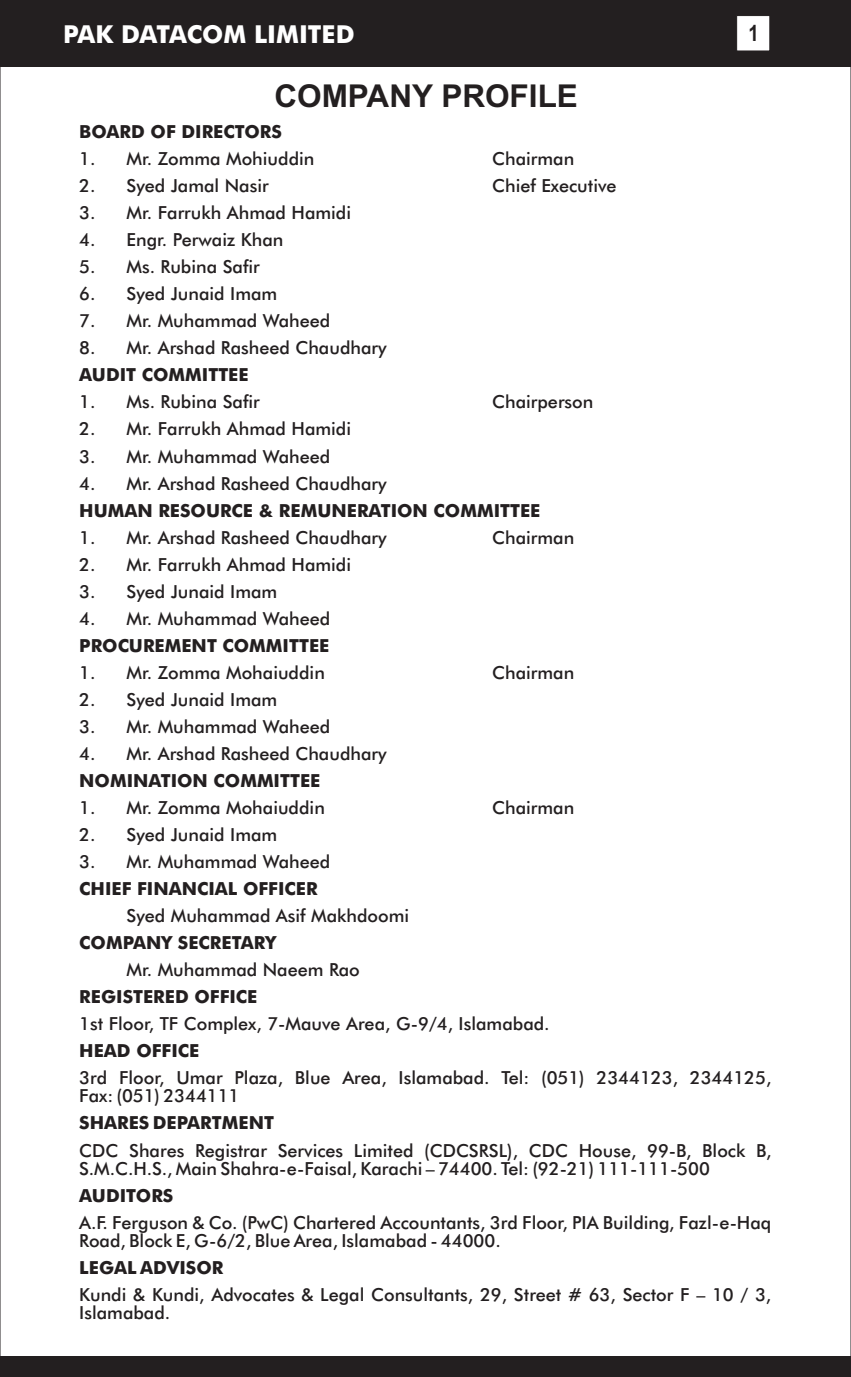
<style>
.page{position:relative;width:851px;height:1377px;background:#fff}
.page>*{position:absolute;margin:0;border:0;box-sizing:border-box;transform-origin:0 0}
.t1{font:700 31.5px "Arial";color:#231f20}
.t2{font:700 24.75px "Futura BT";color:#fff}
.t3{font:700 22.5px "Arial Narrow";color:#231f20}
.t4{font:500 18px/18px "Futura BT";color:#231f20}
.t5{font:700 18px "Futura BT";color:#231f20}
</style>
<div class="page">
<div style="left:0;top:1356px;width:850px;height:21px;background:#231f20"></div>
<div style="left:0;top:0;width:850px;height:67px;background:#231f20"></div>
<svg style="left:736px;top:16px;width:34px;height:35px"></svg>
<h2 class="t2" style="left:63px;top:24px;width:293px">PAK DATACOM LIMITED</h2>
<p class="t3" style="left:748px;top:25px;width:12px">1</p>
<h1 class="t1" style="left:274px;top:84px;width:305px">COMPANY PROFILE</h1>
<p class="t5" style="left:79px;top:124px;width:204px">BOARD OF DIRECTORS</p>
<p class="t4" style="left:79px;top:151px;width:237px">1. Mr. Zomma Mohiuddin</p>
<p class="t4" style="left:492px;top:151px;width:84px">Chairman</p>
<p class="t4" style="left:79px;top:178px;width:191px">2. Syed Jamal Nasir</p>
<p class="t4" style="left:492px;top:178px;width:126px">Chief Executive</p>
<p class="t4" style="left:79px;top:206px;width:273px">3. Mr. Farrukh Ahmad Hamidi</p>
<p class="t4" style="left:79px;top:233px;width:206px">4. Engr. Perwaiz Khan</p>
<p class="t4" style="left:79px;top:260px;width:182px">5. Ms. Rubina Safir</p>
<p class="t4" style="left:79px;top:287px;width:199px">6. Syed Junaid Imam</p>
<p class="t4" style="left:79px;top:314px;width:252px">7. Mr. Muhammad Waheed</p>
<p class="t4" style="left:79px;top:341px;width:309px">8. Mr. Arshad Rasheed Chaudhary</p>
<p class="t5" style="left:79px;top:368px;width:171px">AUDIT COMMITTEE</p>
<p class="t4" style="left:79px;top:395px;width:182px">1. Ms. Rubina Safir</p>
<p class="t4" style="left:492px;top:395px;width:103px">Chairperson</p>
<p class="t4" style="left:79px;top:422px;width:273px">2. Mr. Farrukh Ahmad Hamidi</p>
<p class="t4" style="left:79px;top:449px;width:252px">3. Mr. Muhammad Waheed</p>
<p class="t4" style="left:79px;top:476px;width:309px">4. Mr. Arshad Rasheed Chaudhary</p>
<p class="t5" style="left:79px;top:503px;width:462px">HUMAN RESOURCE &amp; REMUNERATION COMMITTEE</p>
<p class="t4" style="left:79px;top:530px;width:309px">1. Mr. Arshad Rasheed Chaudhary</p>
<p class="t4" style="left:492px;top:530px;width:84px">Chairman</p>
<p class="t4" style="left:79px;top:557px;width:273px">2. Mr. Farrukh Ahmad Hamidi</p>
<p class="t4" style="left:79px;top:584px;width:199px">3. Syed Junaid Imam</p>
<p class="t4" style="left:79px;top:611px;width:252px">4. Mr. Muhammad Waheed</p>
<p class="t5" style="left:79px;top:638px;width:252px">PROCUREMENT COMMITTEE</p>
<p class="t4" style="left:79px;top:665px;width:247px">1. Mr. Zomma Mohaiuddin</p>
<p class="t4" style="left:492px;top:665px;width:84px">Chairman</p>
<p class="t4" style="left:79px;top:692px;width:199px">2. Syed Junaid Imam</p>
<p class="t4" style="left:79px;top:719px;width:252px">3. Mr. Muhammad Waheed</p>
<p class="t4" style="left:79px;top:746px;width:309px">4. Mr. Arshad Rasheed Chaudhary</p>
<p class="t5" style="left:79px;top:773px;width:243px">NOMINATION COMMITTEE</p>
<p class="t4" style="left:79px;top:800px;width:247px">1. Mr. Zomma Mohaiuddin</p>
<p class="t4" style="left:492px;top:800px;width:84px">Chairman</p>
<p class="t4" style="left:79px;top:827px;width:199px">2. Syed Junaid Imam</p>
<p class="t4" style="left:79px;top:854px;width:252px">3. Mr. Muhammad Waheed</p>
<p class="t5" style="left:79px;top:881px;width:240px">CHIEF FINANCIAL OFFICER</p>
<p class="t4" style="left:126px;top:908px;width:284px">Syed Muhammad Asif Makhdoomi</p>
<p class="t5" style="left:79px;top:935px;width:198px">COMPANY SECRETARY</p>
<p class="t4" style="left:126px;top:963px;width:235px">Mr. Muhammad Naeem Rao</p>
<p class="t5" style="left:79px;top:990px;width:180px">REGISTERED OFFICE</p>
<p class="t4" style="left:79px;top:1017px;width:472px">1st Floor, TF Complex, 7-Mauve Area, G-9/4, Islamabad.</p>
<p class="t5" style="left:79px;top:1044px;width:122px">HEAD OFFICE</p>
<p class="t4" style="left:79px;top:1071px;width:693px">3rd Floor, Umar Plaza, Blue Area, Islamabad. Tel: (051) 2344123, 2344125,<br>Fax: (051) 2344111</p>
<p class="t5" style="left:79px;top:1116px;width:196px">SHARES DEPARTMENT</p>
<p class="t4" style="left:79px;top:1143px;width:693px">CDC Shares Registrar Services Limited (CDCSRSL), CDC House, 99-B, Block B,<br>S.M.C.H.S., Main Shahra-e-Faisal, Karachi – 74400. Tel: (92-21) 111-111-500</p>
<p class="t5" style="left:79px;top:1188px;width:96px">AUDITORS</p>
<p class="t4" style="left:79px;top:1215px;width:693px">A.F. Ferguson &amp; Co. (PwC) Chartered Accountants, 3rd Floor, PIA Building, Fazl-e-Haq<br>Road, Block E, G-6/2, Blue Area, Islamabad - 44000.</p>
<p class="t5" style="left:79px;top:1260px;width:146px">LEGAL ADVISOR</p>
<p class="t4" style="left:79px;top:1287px;width:693px">Kundi &amp; Kundi, Advocates &amp; Legal Consultants, 29, Street # 63, Sector F – 10 / 3,<br>Islamabad.</p>
</div>
